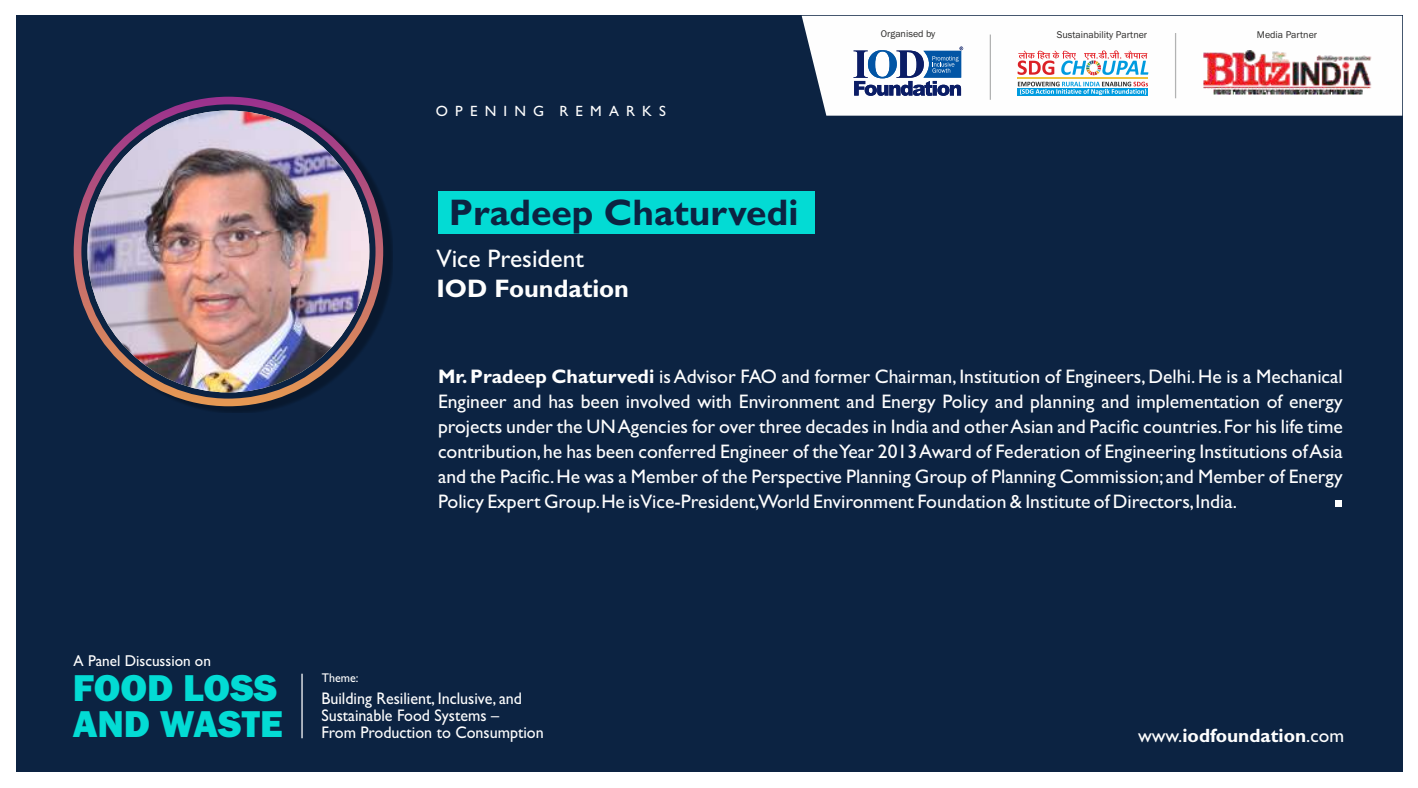
<style>
.page{position:relative;width:1418px;height:788px;background:#fff}
.page>*{position:absolute;margin:0;border:0;box-sizing:border-box;transform-origin:0 0}
.t1{font:800 38.68px/35.9px "Franklin Gothic";color:#03dbd4}
.t2{font:700 37.1px "Gill Sans";color:#0c2342}
.t3{font:25.38px "Gill Sans";color:#fefefe}
.t4{font:700 25.38px "Gill Sans";color:#fefefe}
.t5{font:19.6px/25px "Gill Sans";color:#fefefe;text-align:justify}
.t6{font:700 19.25px "Gill Sans";color:#fefefe}
.t7{font:16.8px/17px "Gill Sans";color:#fefefe;scale:.95 1}
.t8{font:15.75px "Gill Sans";color:#fefefe}
.t9{font:14.88px "Gill Sans";letter-spacing:.48em;color:#fefefe}
.t10{font:12.6px "Gill Sans";color:#fefefe;scale:.95 1}
.t11{font:9.97px "Franklin Gothic";color:#2b2a29}
.s1{font-weight:700}
.s2{font-weight:400}
</style>
<div class="page">
<div style="left:16px;top:16px;width:1386px;height:756px;background:#0c2342"></div>
<div style="left:438px;top:191px;width:376px;height:43px;background:#03dbd4"></div>
<div style="left:1335px;top:499px;width:7px;height:7px;background:#fefefe"></div>
<hr style="left:301px;top:673px;width:2px;height:65px;background:#fefefe">
<div style="left:81px;top:101px;width:311px;height:311px;background:#000;opacity:.29"></div>
<svg style="left:74px;top:97px;width:309px;height:309px"></svg>
<img style="left:88px;top:110px;width:281px;height:282px;border-radius:50%">
<div style="left:801px;top:16px;width:601px;height:100px;background:#fefefe"></div>
<svg style="left:853px;top:47px;width:110px;height:49px"></svg>
<hr style="left:1017px;top:77px;width:131px;height:2px;background:#eec138">
<svg style="left:1017px;top:50px;width:131px;height:25px"></svg>
<div style="left:1017px;top:88px;width:131px;height:8px;background:#009bdf"></div>
<svg style="left:1018px;top:82px;width:130px;height:13px"></svg>
<img style="left:1202px;top:51px;width:170px;height:44px">
<hr style="left:989px;top:35px;width:2px;height:65px;background:#b2b3b3">
<hr style="left:1175px;top:33px;width:1px;height:65px;background:#b2b3b3">
<p class="t9" style="left:436px;top:105px;width:232px">OPENING REMARKS</p>
<h2 class="t2" style="left:449px;top:200px;width:351px">Pradeep Chaturvedi</h2>
<p class="t3" style="left:436px;top:250px;width:149px">Vice President</p>
<p class="t4" style="left:436px;top:279px;width:194px">IOD Foundation</p>
<p class="t11" style="left:881px;top:30px;width:56px">Organised by</p>
<p class="t11" style="left:1056px;top:31px;width:92px">Sustainability Partner</p>
<p class="t11" style="left:1256px;top:31px;width:62px">Media Partner</p>
<p class="t5" style="left:438px;top:365px;width:906px"><span class="s1">Mr.Pradeep Chaturvedi</span> is Advisor FAO and former Chairman, Institution of Engineers,Delhi.He is a Mechanical Engineer and has been involved with Environment and Energy Policy and planning and implementation of energy projects under the UN Agencies for over three decades in India and other Asian and Pacific countries.For his life time contribution,he has been conferred Engineer of the Year 2013 Award of Federation of Engineering Institutions of Asia and the Pacific.He was a Member of the Perspective Planning Group of Planning Commission;and Member of Energy Policy Expert Group.He is Vice-President,World Environment Foundation &amp; Institute of Directors,India.</p>
<p class="t8" style="left:74px;top:654px;width:139px">A Panel Discussion on</p>
<h1 class="t1" style="left:73px;top:673px;width:211px">FOOD LOSS<br>AND WASTE</h1>
<p class="t10" style="left:322px;top:673px;width:40px">Theme:</p>
<p class="t7" style="left:321px;top:691px;width:235px">Building Resilient, Inclusive, and<br>Sustainable Food Systems –<br>From Production to Consumption</p>
<p class="t6" style="left:1138px;top:728px;width:208px"><span class="s2">www.</span>iodfoundation<span class="s2">.com</span></p>
</div>
